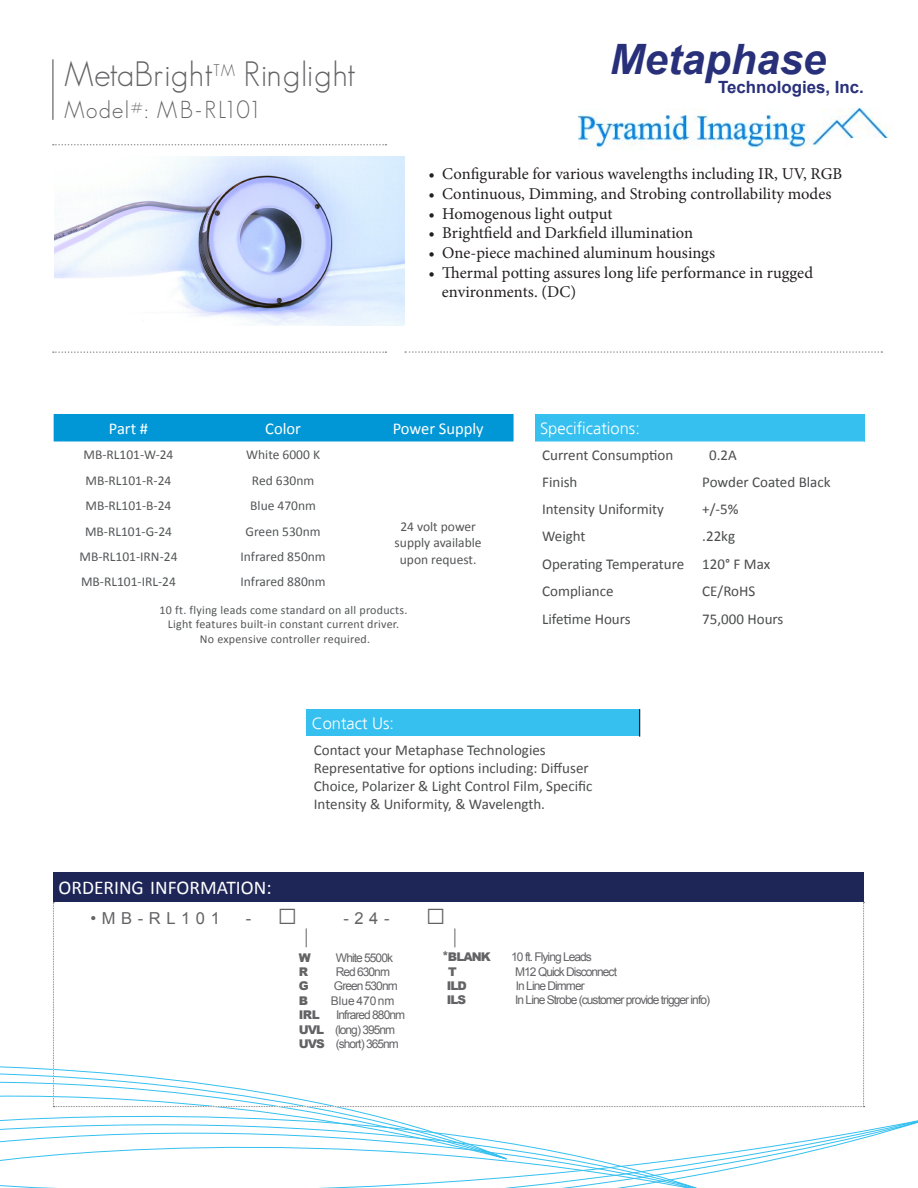
<style>
.page{position:relative;width:918px;height:1188px;background:#fff}
.page>*{position:absolute;margin:0;border:0;box-sizing:border-box;transform-origin:0 0}
.t1{font:italic 700 41.85px "Arial";color:#29307a}
.t2{font:300 34.5px "Geosans";letter-spacing:.02em;color:#636366;scale:.96 1}
.t3{font:300 24px "Geosans";letter-spacing:.06em;color:#636366;scale:.95 1}
.t4{font:19.5px "Calibri";color:#fff}
.t5{font:700 16.8px "Arial";color:#29307a}
.t6{font:16.5px "Minion Pro";color:#231f20}
.t7{font:300 16.5px "Frutiger";color:#fff}
.t8{font:16.5px "Calibri";color:#fff}
.t9{font:16.5px "Arial";letter-spacing:.34em;color:#636366}
.t10{font:15px/18px "Calibri";color:#4b4c4d}
.t11{font:13.5px "Calibri";color:#545557}
.t12{font:12px "Arial";letter-spacing:-.08em;color:#636366}
.t13{font:12px "Calibri";letter-spacing:.02em;color:#545557}
.t14{font:900 12px "Arial";letter-spacing:-.08em;color:#636366}
.t15{font:12px "Arial";color:#636366}
.s1{font-size:33px}
.s2{font-weight:900}
</style>
<div class="page">
<svg style="left:0;top:1120px;width:918px;height:68px"></svg>
<svg style="left:0;top:1073px;width:507px;height:87px"></svg>
<div style="left:53px;top:872px;width:811px;height:30px;background:#1d2657"></div>
<svg style="left:53px;top:902px;width:812px;height:205px"></svg>
<svg style="left:405px;top:351px;width:477px;height:2px"></svg>
<svg style="left:53px;top:144px;width:333px;height:1px"></svg>
<svg style="left:53px;top:351px;width:333px;height:2px"></svg>
<div style="left:535px;top:414px;width:329px;height:27px;background:#35c0f0"></div>
<svg style="left:535px;top:441px;width:329px;height:1px"></svg>
<hr style="left:52px;top:59px;width:2px;height:61px;background:#808285">
<div style="left:54px;top:414px;width:460px;height:27px;background:#0196d5"></div>
<img style="left:54px;top:156px;width:350px;height:170px">
<div style="left:307px;top:709px;width:333px;height:28px;background:#35c0f0"></div>
<svg style="left:639px;top:709px;width:1px;height:28px"></svg>
<img style="left:578px;top:109px;width:310px;height:40px">
<p class="t2" style="left:64px;top:54px;width:305px">MetaBright<sup>TM</sup> Ringlight</p>
<p class="t3" style="left:64px;top:96px;width:209px">Model#: MB-RL101</p>
<p class="t1" style="left:610px;top:32px;width:218px">Metaphase</p>
<p class="t5" style="left:718px;top:76px;width:147px">Technologies, Inc.</p>
<p class="t6" style="left:428px;top:163px;width:415px">• Configurable for various wavelengths including IR, UV, RGB</p>
<p class="t6" style="left:428px;top:183px;width:405px">• Continuous, Dimming, and Strobing controllability modes</p>
<p class="t6" style="left:428px;top:202px;width:185px">• Homogenous light output</p>
<p class="t6" style="left:428px;top:222px;width:266px">• Brightfield and Darkfield illumination</p>
<p class="t6" style="left:428px;top:242px;width:288px">• One-piece machined aluminum housings</p>
<p class="t6" style="left:428px;top:262px;width:386px">• Thermal potting assures long life performance in rugged</p>
<p class="t6" style="left:442px;top:280px;width:136px">environments. (DC)</p>
<p class="t8" style="left:109px;top:418px;width:41px">Part #</p>
<p class="t8" style="left:265px;top:418px;width:37px">Color</p>
<p class="t8" style="left:393px;top:418px;width:92px">Power Supply</p>
<p class="t11" style="left:84px;top:446px;width:91px">MB-RL101-W-24</p>
<p class="t11" style="left:246px;top:446px;width:75px">White 6000 K</p>
<p class="t11" style="left:86px;top:472px;width:87px">MB-RL101-R-24</p>
<p class="t11" style="left:252px;top:472px;width:64px">Red 630nm</p>
<p class="t11" style="left:86px;top:497px;width:87px">MB-RL101-B-24</p>
<p class="t11" style="left:250px;top:497px;width:67px">Blue 470nm</p>
<p class="t11" style="left:85px;top:523px;width:89px">MB-RL101-G-24</p>
<p class="t11" style="left:246px;top:523px;width:77px">Green 530nm</p>
<p class="t11" style="left:80px;top:548px;width:99px">MB-RL101-IRN-24</p>
<p class="t11" style="left:241px;top:548px;width:87px">Infrared 850nm</p>
<p class="t11" style="left:81px;top:573px;width:96px">MB-RL101-IRL-24</p>
<p class="t11" style="left:241px;top:573px;width:87px">Infrared 880nm</p>
<p class="t13" style="left:160px;top:603px;width:249px">10 ft. flying leads come standard on all products.</p>
<p class="t13" style="left:168px;top:617px;width:233px">Light features built-in constant current driver.</p>
<p class="t13" style="left:200px;top:631px;width:172px">No expensive controller required.</p>
<p class="t11" style="left:400px;top:518px;width:77px">24 volt power</p>
<p class="t11" style="left:395px;top:534px;width:88px">supply available</p>
<p class="t11" style="left:400px;top:551px;width:78px">upon request.</p>
<p class="t7" style="left:540px;top:419px;width:101px">Specifications:</p>
<p class="t10" style="left:542px;top:446px;width:133px">Current Consumption</p>
<p class="t10" style="left:709px;top:446px;width:29px">0.2A</p>
<p class="t10" style="left:542px;top:473px;width:37px">Finish</p>
<p class="t10" style="left:702px;top:473px;width:130px">Powder Coated Black</p>
<p class="t10" style="left:542px;top:500px;width:123px">Intensity Uniformity</p>
<p class="t10" style="left:702px;top:500px;width:38px">+/-5%</p>
<p class="t10" style="left:542px;top:528px;width:45px">Weight</p>
<p class="t10" style="left:702px;top:528px;width:34px">.22kg</p>
<p class="t10" style="left:542px;top:555px;width:144px">Operating Temperature</p>
<p class="t10" style="left:702px;top:555px;width:69px">120° F Max</p>
<p class="t10" style="left:542px;top:582px;width:73px">Compliance</p>
<p class="t10" style="left:702px;top:582px;width:55px">CE/RoHS</p>
<p class="t10" style="left:542px;top:610px;width:90px">Lifetime Hours</p>
<p class="t10" style="left:702px;top:610px;width:83px">75,000 Hours</p>
<p class="t7" style="left:312px;top:714px;width:84px">Contact Us:</p>
<p class="t10" style="left:314px;top:741px;width:234px">Contact your Metaphase Technologies</p>
<p class="t10" style="left:314px;top:759px;width:280px">Representative for options including: Diffuser<br>Choice, Polarizer &amp; Light Control Film, Specific</p>
<p class="t10" style="left:314px;top:795px;width:233px">Intensity &amp; Uniformity, &amp; Wavelength.</p>
<p class="t4" style="left:59px;top:876px;width:215px">ORDERING INFORMATION:</p>
<p class="t9" style="left:90px;top:908px;width:131px">•MB-RL101</p>
<p class="t9" style="left:246px;top:908px;width:53px">- <span class="s1">□</span></p>
<p class="t9" style="left:343px;top:908px;width:104px">-24- <span class="s1">□</span></p>
<p class="t14" style="left:299px;top:949px;width:13px">W</p>
<p class="t12" style="left:336px;top:949px;width:59px">White 5500k</p>
<p class="t14" style="left:299px;top:963px;width:11px">R</p>
<p class="t12" style="left:336px;top:964px;width:56px">Red 630nm</p>
<p class="t14" style="left:299px;top:977px;width:11px">G</p>
<p class="t12" style="left:334px;top:978px;width:65px">Green 530nm</p>
<p class="t14" style="left:299px;top:992px;width:11px">B</p>
<p class="t15" style="left:331px;top:993px;width:65px">Blue 470nm</p>
<p class="t14" style="left:299px;top:1006px;width:23px">IRL</p>
<p class="t12" style="left:336px;top:1007px;width:70px">Infrared 880nm</p>
<p class="t12" style="left:299px;top:1021px;width:98px"><span class="s2">UVL</span> (long) 395nm</p>
<p class="t12" style="left:299px;top:1036px;width:102px"><span class="s2">UVS</span> (short) 365nm</p>
<p class="t14" style="left:442px;top:948px;width:50px">*BLANK</p>
<p class="t12" style="left:511px;top:949px;width:82px">10 ft. Flying Leads</p>
<p class="t14" style="left:448px;top:963px;width:10px">T</p>
<p class="t12" style="left:515px;top:963px;width:103px">M12 Quick Disconnect</p>
<p class="t14" style="left:447px;top:977px;width:22px">ILD</p>
<p class="t12" style="left:516px;top:978px;width:70px">In Line Dimmer</p>
<p class="t14" style="left:447px;top:991px;width:21px">ILS</p>
<p class="t12" style="left:515px;top:992px;width:196px">In Line Strobe (customer provide trigger info)</p>
</div>
